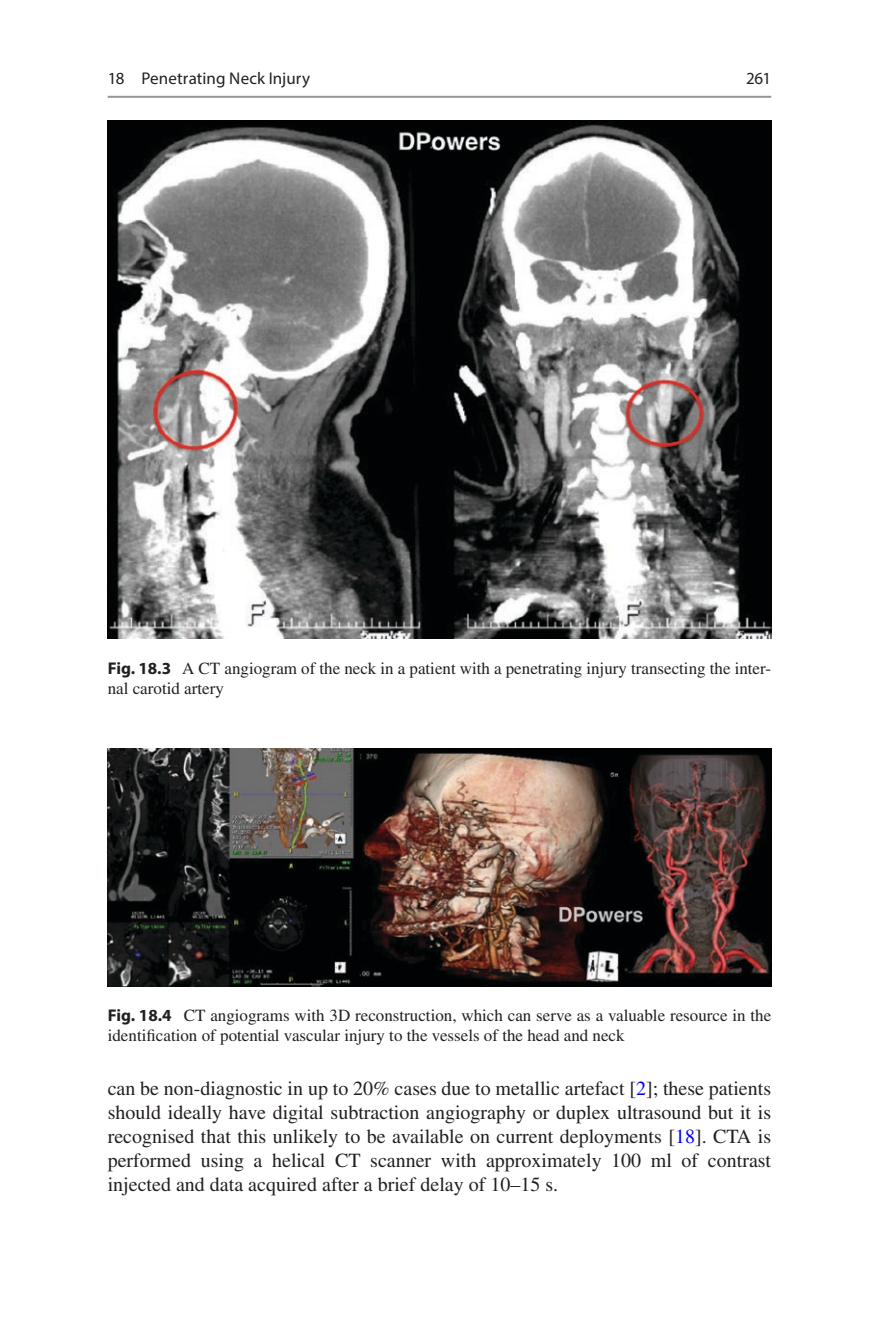
<style>
.page{position:relative;width:879px;height:1333px;background:#fff}
.page>*{position:absolute;margin:0;border:0;box-sizing:border-box;transform-origin:0 0}
.t1{font:20px/24px "Bxtjhc Times LT Std";color:#231f20;text-align:justify}
.t2{font:17px/20px "Bxtjhc Times LT Std";color:#231f20}
.t3{font:17px "Qsgdwf Myriad Pro";letter-spacing:.005em;color:#231f20}
.s1{font-family:"Lnnhmj Myriad Pro";font-weight:700}
.s2{color:#0000fa}
</style>
<div class="page">
<img style="left:108px;top:121px;width:663px;height:518px">
<img style="left:108px;top:748px;width:663px;height:238px">
<hr style="left:108px;top:96px;width:663px;height:2px;background:#939598">
<p class="t3" style="left:108px;top:68px;width:204px">18 Penetrating Neck Injury</p>
<p class="t3" style="left:746px;top:68px;width:27px">261</p>
<p class="t2" style="left:108px;top:658px;width:665px"><span class="s1">Fig. 18.3</span> A CT angiogram of the neck in a patient with a penetrating injury transecting the inter&shy;nal carotid artery</p>
<p class="t2" style="left:108px;top:1005px;width:665px"><span class="s1">Fig. 18.4</span> CT angiograms with 3D reconstruction, which can serve as a valuable resource in the identification of potential vascular injury to the vessels of the head and neck</p>
<p class="t1" style="left:108px;top:1075px;width:665px">can be non-diagnostic in up to 20% cases due to metallic artefact [<span class="s2">2</span>]; these patients should ideally have digital subtraction angiography or duplex ultrasound but it is recognised that this unlikely to be available on current deployments [<span class="s2">18</span>]. CTA is performed using a helical CT scanner with approximately 100 ml of contrast injected and data acquired after a brief delay of 10–15 s.</p>
</div>
